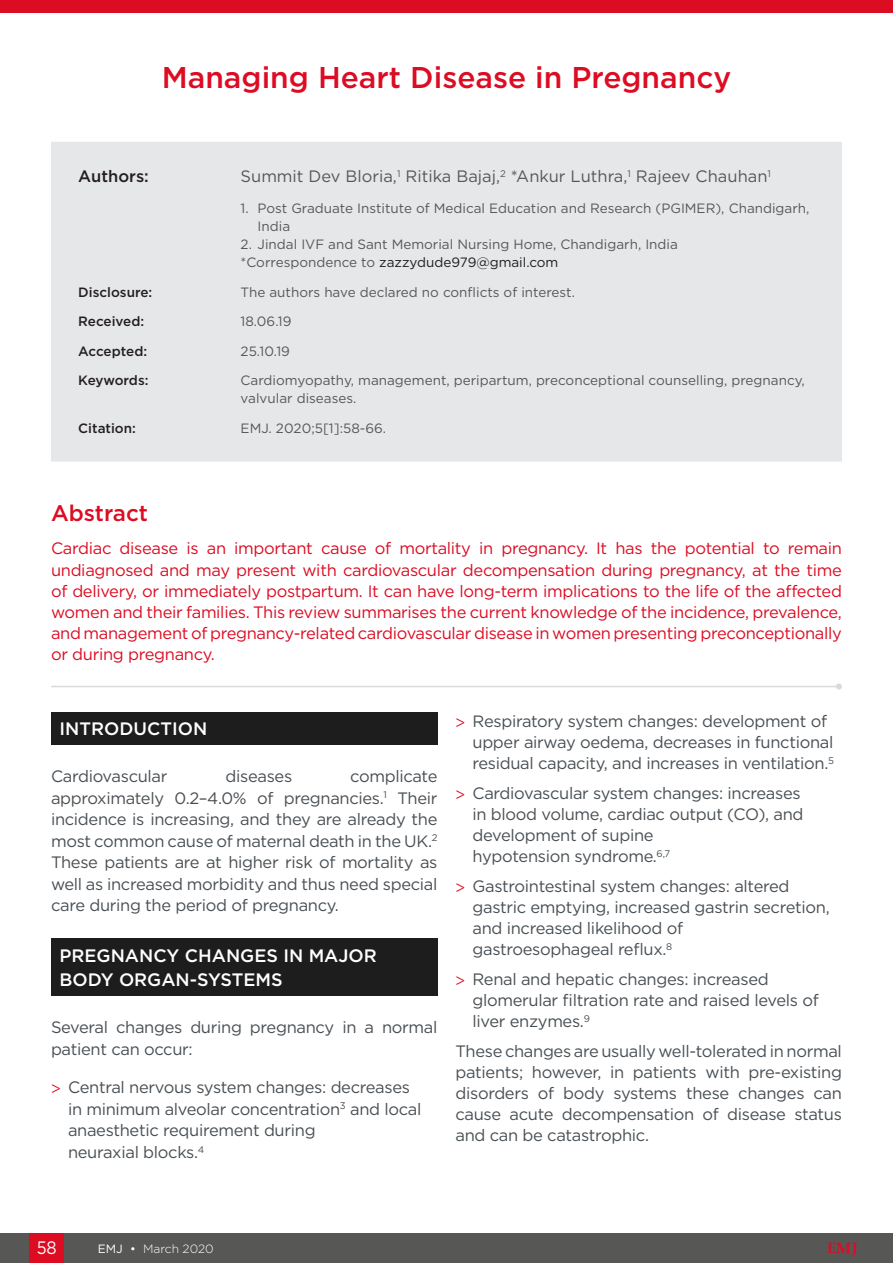
<style>
.page{position:relative;width:893px;height:1263px;background:#fff}
.page>*{position:absolute;margin:0;border:0;box-sizing:border-box;transform-origin:0 0}
.t1{font:500 30px "Gotham";color:#dc0c23}
.t2{font:500 22.5px "Gotham";color:#dc0c23}
.H1__Heading_1{font:500 18px/24.6px "Gotham";color:#fff}
.t3{font:18px "Gotham";color:#fff;scale:.9 1}
.Body_Text{font:16.5px/21.1px "Gotham";letter-spacing:-.02em;color:#484f54}
.t4{font:16.5px/21px "Gotham";letter-spacing:-.02em;color:#dc0c23;text-align:justify}
.t5{font:16.5px "Gotham";color:#575756}
.Article_Details__Aut{font:500 16.5px "Gotham";color:#231f20}
.t6{font:700 15px "Palatino Linotype";color:#dc0c23}
.Article_Details_Body{font:13.5px/18px "Gotham";color:#575756}
.Article_Details_Head{font:500 13.5px "Gotham";color:#231f20}
.t7{font:13.5px "Gotham";color:#1d1d1d}
.t8{font:300 12px "Gotham";color:#fff}
.s1{color:#575756}
.s2{font-family:"Myriad Pro";color:#dc0c23}
.s3{font-size:16.35px}
.s4{font-weight:400}
</style>
<div class="page">
<div style="left:0;top:1233px;width:893px;height:30px;background:#575756"></div>
<div style="left:30px;top:1233px;width:34px;height:30px;background:#dc0c23"></div>
<div style="left:51px;top:142px;width:791px;height:320px;background:#e6e7e9"></div>
<div style="left:0;top:0;width:893px;height:13px;background:#dc0c23"></div>
<hr style="left:52px;top:686px;width:787px;height:1px;background:#dbd9dc">
<svg style="left:836px;top:683px;width:6px;height:6px"></svg>
<div style="left:51px;top:712px;width:386px;height:33px;background:#1d1d1d"></div>
<div style="left:51px;top:939px;width:386px;height:57px;background:#1d1d1d"></div>
<p class="t1" style="left:162px;top:58px;width:571px">Managing Heart Disease in Pregnancy</p>
<p class="Article_Details__Aut" style="left:78px;top:166px;width:72px">Authors:</p>
<p class="t5" style="left:241px;top:166px;width:532px">Summit Dev Bloria,<sup>1</sup> Ritika Bajaj,<sup>2</sup> *Ankur Luthra,<sup>1</sup> Rajeev Chauhan<sup>1</sup></p>
<p class="Article_Details_Body" style="left:258px;top:199px;width:553px;text-indent:-17px">1. Post Graduate Institute of Medical Education and Research (PGIMER), Chandigarh,<br>India</p>
<p class="Article_Details_Body" style="left:241px;top:235px;width:439px">2. Jindal IVF and Sant Memorial Nursing Home, Chandigarh, India</p>
<p class="t7" style="left:241px;top:254px;width:319px"><span class="s1">*Correspondence to</span> zazzydude979@gmail.com</p>
<p class="Article_Details_Head" style="left:78px;top:283px;width:76px">Disclosure:</p>
<p class="Article_Details_Body" style="left:241px;top:282px;width:336px">The authors have declared no conflicts of interest.</p>
<p class="Article_Details_Head" style="left:78px;top:312px;width:67px">Received:</p>
<p class="Article_Details_Body" style="left:241px;top:312px;width:52px">18.06.19</p>
<p class="Article_Details_Head" style="left:78px;top:342px;width:70px">Accepted:</p>
<p class="Article_Details_Body" style="left:241px;top:342px;width:51px">25.10.19</p>
<p class="Article_Details_Head" style="left:78px;top:372px;width:72px">Keywords:</p>
<p class="Article_Details_Body" style="left:241px;top:371px;width:566px">Cardiomyopathy, management, peripartum, preconceptional counselling, pregnancy, valvular diseases.</p>
<p class="Article_Details_Head" style="left:78px;top:419px;width:59px">Citation:</p>
<p class="Article_Details_Body" style="left:241px;top:419px;width:147px">EMJ. 2020;5[1]:58-66.</p>
<p class="t2" style="left:51px;top:498px;width:99px">Abstract</p>
<p class="t4" style="left:51px;top:538px;width:792px">Cardiac disease is an important cause of mortality in pregnancy. It has the potential to remain undiagnosed and may present with cardiovascular decompensation during pregnancy, at the time of delivery, or immediately postpartum. It can have long-term implications to the life of the affected women and their families. This review summarises the current knowledge of the incidence, prevalence, and management of pregnancy-related cardiovascular disease in women presenting preconceptionally or during pregnancy.</p>
<p class="H1__Heading_1" style="left:60px;top:716px;width:149px">INTRODUCTION</p>
<p class="Body_Text" style="left:51px;top:765px;width:118px">Cardiovascular</p>
<p class="Body_Text" style="left:225px;top:765px;width:68px">diseases</p>
<p class="Body_Text" style="left:51px;top:765px;width:388px;line-height:21.6px;text-align:justify;text-indent:299px">complicate approximately 0.2–4.0% of pregnancies.<sup>1</sup> Their incidence is increasing, and they are already the most common cause of maternal death in the UK.<sup>2<br></sup>These patients are at higher risk of mortality as well as increased morbidity and thus need special care during the period of pregnancy.</p>
<p class="H1__Heading_1" style="left:60px;top:943px;width:319px">PREGNANCY CHANGES IN MAJOR<br>BODY ORGAN-SYSTEMS</p>
<p class="Body_Text" style="left:51px;top:1016px;width:388px;line-height:21.6px">Several changes during pregnancy in a normal patient can occur:</p>
<p class="Body_Text" style="left:68px;top:1076px;width:355px;line-height:21.6px;text-indent:-17px"><span class="s2">&gt;</span> Central nervous system changes: decreases in minimum alveolar concentration<sup>3</sup> and local anaesthetic requirement during<br>neuraxial blocks.<sup>4</sup></p>
<p class="Body_Text" style="left:472px;top:710px;width:363px;text-indent:-17px"><span class="s2">&gt;</span> <span class="s3">R</span>espiratory system changes: development of upper airway oedema, decreases in functional residual capacity, and increases in ventilation.<sup>5</sup></p>
<p class="Body_Text" style="left:472px;top:782px;width:333px;text-indent:-17px"><span class="s2">&gt;</span> Cardiovascular system changes: increases in blood volume, cardiac output (CO), and development of supine<br>hypotension syndrome.<sup>6,7</sup></p>
<p class="Body_Text" style="left:472px;top:875px;width:359px;text-indent:-17px"><span class="s2">&gt;</span> Gastrointestinal system changes: altered gastric emptying, increased gastrin secretion, and increased likelihood of<br>gastroesophageal reflux.<sup>8</sup></p>
<p class="Body_Text" style="left:472px;top:968px;width:348px;text-indent:-17px"><span class="s2">&gt;</span> Renal and hepatic changes: increased glomerular filtration rate and raised levels of liver enzymes.<sup>9</sup></p>
<p class="Body_Text" style="left:455px;top:1040px;width:388px;text-align:justify">These changes are usually well-tolerated in normal patients; however, in patients with pre-existing disorders of body systems these changes can cause acute decompensation of disease status and can be catastrophic.</p>
<p class="t3" style="left:37px;top:1236px;width:23px">58</p>
<p class="t8" style="left:98px;top:1241px;width:117px"><span class="s4">EMJ •</span> March 2020</p>
<p class="t6" style="left:827px;top:1238px;width:32px">EMJ</p>
</div>
